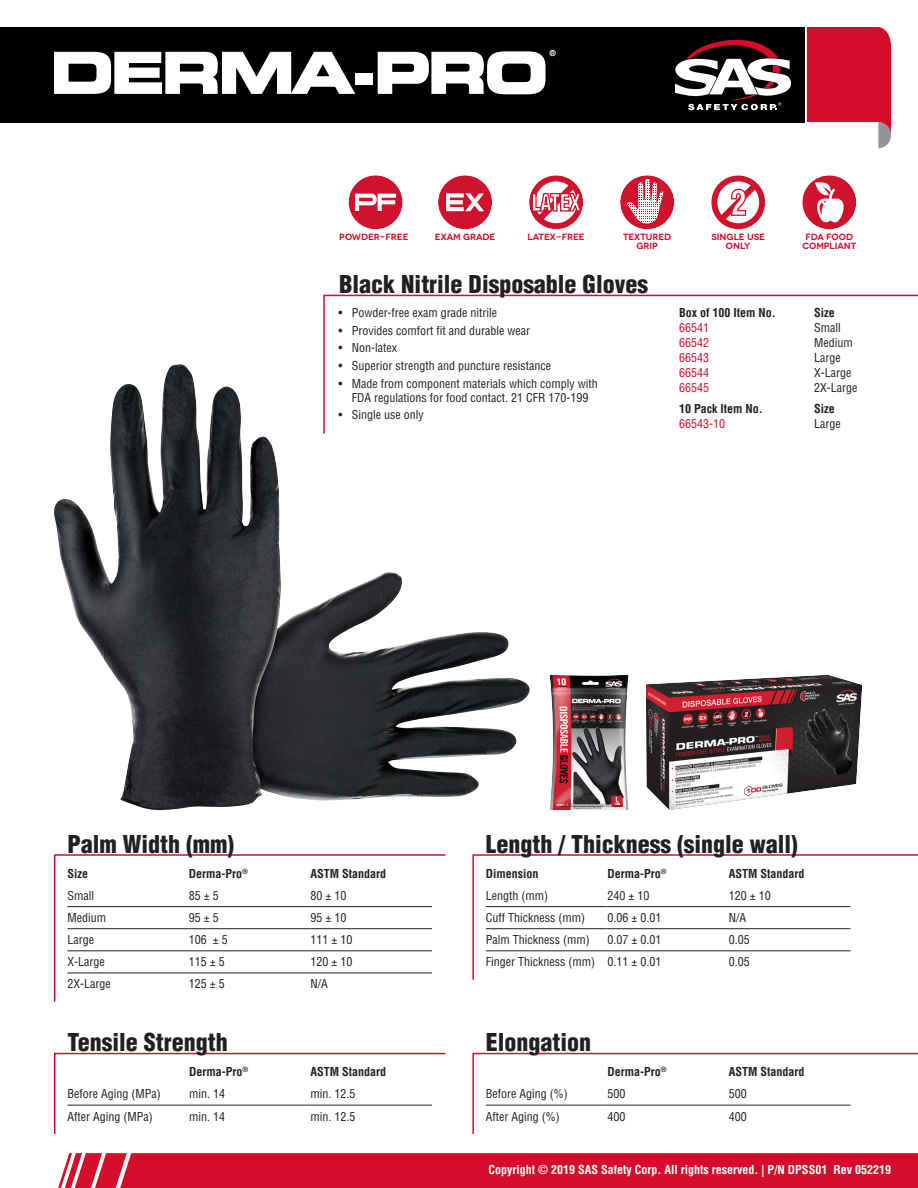
<style>
.page{position:relative;width:918px;height:1188px;background:#fff}
.page>*{position:absolute;margin:0;border:0;box-sizing:border-box;transform-origin:0 0}
.t1{font:900 condensed 24px "Helvetica LT Std";color:#231f20}
.Product_Bullets{font:condensed 12px/13.5px "Helvetica LT Std";color:#231f20;text-align:center}
.Item_List{font:700 condensed 12px "Helvetica LT Std";color:#231f20}
.t2{font:700 condensed 12px "Helvetica LT Std";color:#fff}
.Part_No{font:700 condensed 12px "Helvetica LT Std";color:#231f20}
.Part_No-2{font:condensed 12px "Helvetica LT Std";color:#231f20}
.Part_No-3{font:condensed 12px "Helvetica LT Std";color:#d30d2b}
.t3{font:600 9px/9px "Novecentowide";color:#d30d2b;text-align:center}
.t4{font:900 condensed 7.8px "Helvetica LT Std";color:#fff}
</style>
<div class="page">
<img style="left:54px;top:364px;width:476px;height:446px">
<div style="left:644px;top:674px;width:219px;height:137px;background:#231f20;opacity:.25"></div>
<div style="left:549px;top:674px;width:81px;height:137px;background:#231f20;opacity:.25"></div>
<svg style="left:322px;top:294px;width:596px;height:141px"></svg>
<svg style="left:807px;top:27px;width:84px;height:121px"></svg>
<div style="left:0;top:27px;width:805px;height:95px;background:#000"></div>
<svg style="left:675px;top:39px;width:117px;height:71px"></svg>
<svg style="left:54px;top:52px;width:301px;height:42px"></svg>
<div style="left:355px;top:73px;width:18px;height:12px;background:#fff"></div>
<svg style="left:378px;top:51px;width:168px;height:43px"></svg>
<div style="left:58px;top:1153px;width:860px;height:35px;background:#d30d2b"></div>
<div style="left:349px;top:175px;width:54px;height:54px;background:#d1122c;border-radius:50%"></div>
<svg style="left:355px;top:194px;width:41px;height:17px"></svg>
<div style="left:438px;top:175px;width:54px;height:54px;background:#d1122c;border-radius:50%"></div>
<svg style="left:446px;top:193px;width:38px;height:18px"></svg>
<svg style="left:529px;top:175px;width:54px;height:54px"></svg>
<div style="left:620px;top:175px;width:54px;height:54px;background:#d1122c;border-radius:50%"></div>
<svg style="left:625px;top:179px;width:39px;height:45px"></svg>
<svg style="left:711px;top:175px;width:54px;height:54px"></svg>
<div style="left:802px;top:175px;width:54px;height:54px;background:#d1122c;border-radius:50%"></div>
<svg style="left:815px;top:182px;width:30px;height:43px"></svg>
<svg style="left:53px;top:854px;width:393px;height:148px"></svg>
<hr style="left:67px;top:906px;width:122px;height:1px;background:#231f20">
<hr style="left:189px;top:906px;width:121px;height:1px;background:#231f20">
<hr style="left:310px;top:906px;width:122px;height:1px;background:#231f20">
<hr style="left:67px;top:928px;width:122px;height:1px;background:#231f20">
<hr style="left:189px;top:928px;width:121px;height:1px;background:#231f20">
<hr style="left:310px;top:928px;width:122px;height:1px;background:#231f20">
<hr style="left:67px;top:951px;width:122px;height:1px;background:#231f20">
<hr style="left:189px;top:951px;width:121px;height:1px;background:#231f20">
<hr style="left:310px;top:951px;width:122px;height:1px;background:#231f20">
<hr style="left:67px;top:973px;width:122px;height:1px;background:#231f20">
<hr style="left:189px;top:973px;width:121px;height:1px;background:#231f20">
<hr style="left:310px;top:973px;width:122px;height:1px;background:#231f20">
<svg style="left:54px;top:1052px;width:392px;height:82px"></svg>
<hr style="left:68px;top:1105px;width:121px;height:1px;background:#231f20">
<hr style="left:189px;top:1105px;width:122px;height:1px;background:#231f20">
<hr style="left:311px;top:1105px;width:121px;height:1px;background:#231f20">
<svg style="left:472px;top:854px;width:446px;height:126px"></svg>
<hr style="left:486px;top:906px;width:121px;height:1px;background:#231f20">
<hr style="left:607px;top:906px;width:122px;height:1px;background:#231f20">
<hr style="left:729px;top:906px;width:122px;height:1px;background:#231f20">
<hr style="left:486px;top:928px;width:121px;height:1px;background:#231f20">
<hr style="left:607px;top:928px;width:122px;height:1px;background:#231f20">
<hr style="left:729px;top:928px;width:122px;height:1px;background:#231f20">
<hr style="left:486px;top:951px;width:121px;height:1px;background:#231f20">
<hr style="left:607px;top:951px;width:122px;height:1px;background:#231f20">
<hr style="left:729px;top:951px;width:122px;height:1px;background:#231f20">
<svg style="left:472px;top:1052px;width:446px;height:82px"></svg>
<hr style="left:486px;top:1105px;width:121px;height:1px;background:#231f20">
<hr style="left:607px;top:1105px;width:122px;height:1px;background:#231f20">
<hr style="left:729px;top:1105px;width:122px;height:1px;background:#231f20">
<p class="t4" style="left:550px;top:48px;width:8px">®</p>
<p class="t3" style="left:339px;top:232px;width:71px">POWDER-FREE</p>
<p class="t3" style="left:435px;top:232px;width:62px">EXAM GRADE</p>
<p class="t3" style="left:527px;top:232px;width:59px">LATEX-FREE</p>
<p class="t3" style="left:623px;top:232px;width:50px">TEXTURED<br>GRIP</p>
<p class="t3" style="left:711px;top:232px;width:55px">SINGLE USE<br>ONLY</p>
<p class="t3" style="left:802px;top:232px;width:55px">FDA FOOD<br>COMPLIANT</p>
<p class="t1" style="left:339px;top:269px;width:310px">Black Nitrile Disposable Gloves</p>
<p class="Product_Bullets" style="left:338px;top:306px;width:160px">• Powder-free exam grade nitrile</p>
<p class="Product_Bullets" style="left:338px;top:323px;width:193px">• Provides comfort fit and durable wear</p>
<p class="Product_Bullets" style="left:338px;top:341px;width:60px">• Non-latex</p>
<p class="Product_Bullets" style="left:338px;top:359px;width:214px">• Superior strength and puncture resistance</p>
<p class="Product_Bullets" style="left:338px;top:377px;width:261px">• Made from component materials which comply with<br>FDA regulations for food contact. 21 CFR 170-199</p>
<p class="Product_Bullets" style="left:338px;top:408px;width:87px">• Single use only</p>
<p class="Part_No" style="left:679px;top:305px;width:98px">Box of 100 Item No.</p>
<p class="Part_No" style="left:814px;top:305px;width:22px">Size</p>
<p class="Part_No-3" style="left:679px;top:320px;width:31px">66541</p>
<p class="Part_No-2" style="left:814px;top:320px;width:28px">Small</p>
<p class="Part_No-3" style="left:679px;top:335px;width:31px">66542</p>
<p class="Part_No-2" style="left:814px;top:335px;width:40px">Medium</p>
<p class="Part_No-3" style="left:679px;top:350px;width:31px">66543</p>
<p class="Part_No-2" style="left:814px;top:350px;width:28px">Large</p>
<p class="Part_No-3" style="left:679px;top:365px;width:31px">66544</p>
<p class="Part_No-2" style="left:814px;top:365px;width:39px">X-Large</p>
<p class="Part_No-3" style="left:679px;top:380px;width:31px">66545</p>
<p class="Part_No-2" style="left:814px;top:380px;width:45px">2X-Large</p>
<p class="Part_No" style="left:679px;top:401px;width:85px">10 Pack Item No.</p>
<p class="Part_No" style="left:814px;top:401px;width:22px">Size</p>
<p class="Part_No-3" style="left:679px;top:416px;width:47px">66543-10</p>
<p class="Part_No-2" style="left:814px;top:416px;width:28px">Large</p>
<p class="t1" style="left:67px;top:829px;width:168px">Palm Width (mm)</p>
<p class="t1" style="left:486px;top:829px;width:313px">Length / Thickness (single wall)</p>
<p class="Part_No" style="left:67px;top:866px;width:22px">Size</p>
<p class="Item_List" style="left:189px;top:866px;width:61px">Derma-Pro<sup>®</sup></p>
<p class="Item_List" style="left:310px;top:866px;width:77px">ASTM Standard</p>
<p class="Product_Bullets" style="left:67px;top:889px;width:28px">Small</p>
<p class="Product_Bullets" style="left:189px;top:889px;width:31px">85 ± 5</p>
<p class="Product_Bullets" style="left:310px;top:889px;width:37px">80 ± 10</p>
<p class="Product_Bullets" style="left:67px;top:911px;width:40px">Medium</p>
<p class="Product_Bullets" style="left:189px;top:911px;width:31px">95 ± 5</p>
<p class="Product_Bullets" style="left:310px;top:911px;width:37px">95 ± 10</p>
<p class="Product_Bullets" style="left:67px;top:933px;width:28px">Large</p>
<p class="Product_Bullets" style="left:189px;top:933px;width:40px">106 ± 5</p>
<p class="Product_Bullets" style="left:310px;top:933px;width:43px">111 ± 10</p>
<p class="Product_Bullets" style="left:67px;top:955px;width:39px">X-Large</p>
<p class="Product_Bullets" style="left:189px;top:955px;width:37px">115 ± 5</p>
<p class="Product_Bullets" style="left:310px;top:955px;width:43px">120 ± 10</p>
<p class="Product_Bullets" style="left:67px;top:977px;width:45px">2X-Large</p>
<p class="Product_Bullets" style="left:189px;top:977px;width:37px">125 ± 5</p>
<p class="Product_Bullets" style="left:310px;top:977px;width:19px">N/A</p>
<p class="Part_No" style="left:486px;top:866px;width:54px">Dimension</p>
<p class="Item_List" style="left:607px;top:866px;width:61px">Derma-Pro<sup>®</sup></p>
<p class="Item_List" style="left:729px;top:866px;width:77px">ASTM Standard</p>
<p class="Product_Bullets" style="left:486px;top:889px;width:64px">Length (mm)</p>
<p class="Product_Bullets" style="left:607px;top:889px;width:43px">240 ± 10</p>
<p class="Product_Bullets" style="left:729px;top:889px;width:43px">120 ± 10</p>
<p class="Product_Bullets" style="left:486px;top:911px;width:101px">Cuff Thickness (mm)</p>
<p class="Product_Bullets" style="left:607px;top:911px;width:55px">0.06 ± 0.01</p>
<p class="Product_Bullets" style="left:729px;top:911px;width:19px">N/A</p>
<p class="Product_Bullets" style="left:486px;top:933px;width:105px">Palm Thickness (mm)</p>
<p class="Product_Bullets" style="left:607px;top:933px;width:55px">0.07 ± 0.01</p>
<p class="Product_Bullets" style="left:729px;top:933px;width:22px">0.05</p>
<p class="Product_Bullets" style="left:486px;top:955px;width:111px">Finger Thickness (mm)</p>
<p class="Product_Bullets" style="left:607px;top:955px;width:55px">0.11 ± 0.01</p>
<p class="Product_Bullets" style="left:729px;top:955px;width:22px">0.05</p>
<p class="t1" style="left:68px;top:1027px;width:162px">Tensile Strength</p>
<p class="t1" style="left:486px;top:1027px;width:107px">Elongation</p>
<p class="Item_List" style="left:189px;top:1064px;width:61px">Derma-Pro<sup>®</sup></p>
<p class="Item_List" style="left:311px;top:1064px;width:77px">ASTM Standard</p>
<p class="Item_List" style="left:607px;top:1064px;width:61px">Derma-Pro<sup>®</sup></p>
<p class="Item_List" style="left:729px;top:1064px;width:77px">ASTM Standard</p>
<p class="Product_Bullets" style="left:68px;top:1087px;width:95px">Before Aging (MPa)</p>
<p class="Product_Bullets" style="left:189px;top:1087px;width:37px">min. 14</p>
<p class="Product_Bullets" style="left:311px;top:1087px;width:46px">min. 12.5</p>
<p class="Product_Bullets" style="left:68px;top:1109px;width:87px">After Aging (MPa)</p>
<p class="Product_Bullets" style="left:189px;top:1109px;width:37px">min. 14</p>
<p class="Product_Bullets" style="left:311px;top:1109px;width:46px">min. 12.5</p>
<p class="Product_Bullets" style="left:486px;top:1087px;width:83px">Before Aging (%)</p>
<p class="Product_Bullets" style="left:607px;top:1087px;width:19px">500</p>
<p class="Product_Bullets" style="left:729px;top:1087px;width:19px">500</p>
<p class="Product_Bullets" style="left:486px;top:1109px;width:75px">After Aging (%)</p>
<p class="Product_Bullets" style="left:607px;top:1109px;width:19px">400</p>
<p class="Product_Bullets" style="left:729px;top:1109px;width:19px">400</p>
<p class="t2" style="left:488px;top:1163px;width:404px">Copyright © 2019 SAS Safety Corp. All rights reserved. | P/N DPSS01 Rev 052219</p>
</div>
